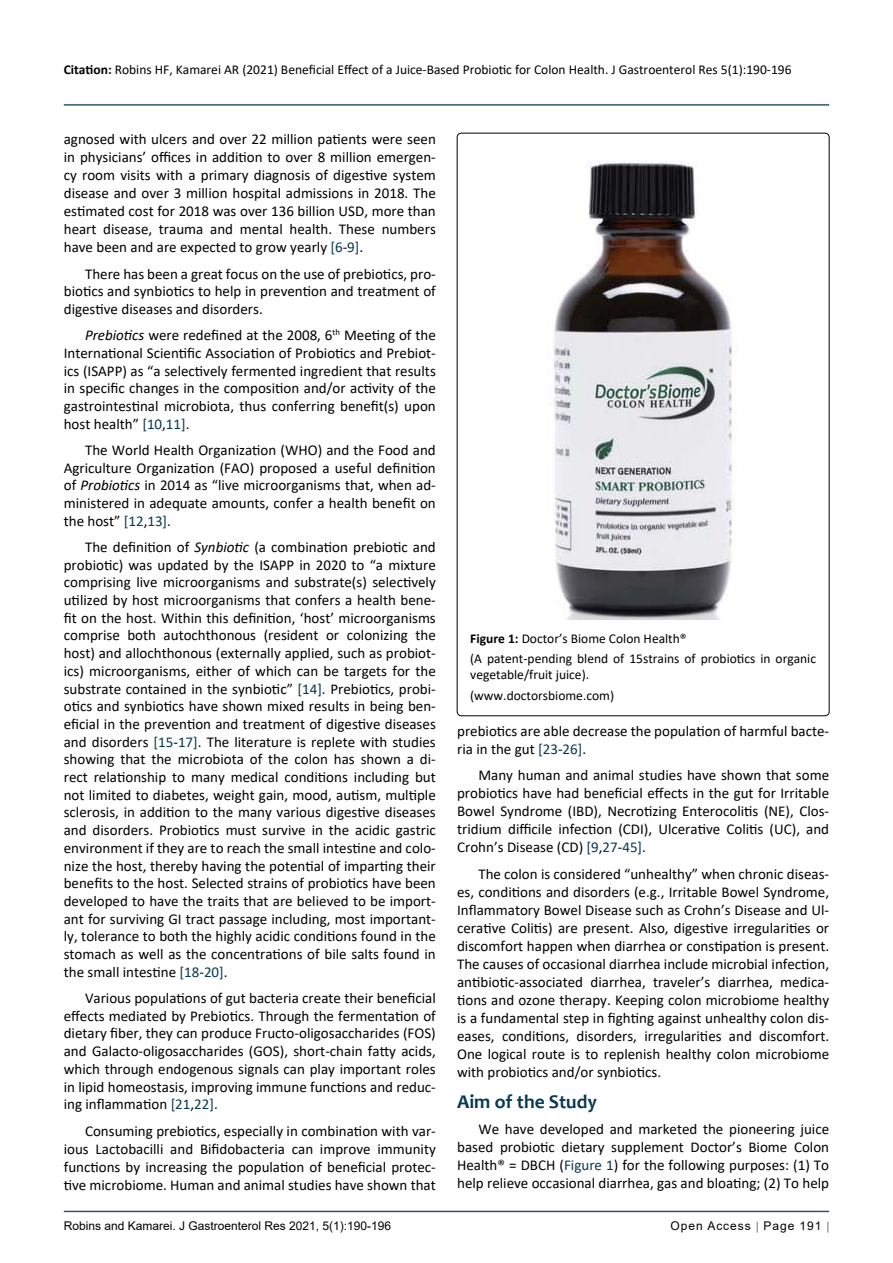
<style>
.page{position:relative;width:893px;height:1263px;background:#fff}
.page>*{position:absolute;margin:0;border:0;box-sizing:border-box;transform-origin:0 0}
.t1{font:700 19.5px "Candara";color:#073950}
.t2{font:15px/17.7px "Calibri";color:#000;text-align:justify}
.t3{font:13.5px/20.4px "Calibri";color:#000}
.t4{font:12px "Arial";color:#000}
.t5{font:12px "Arial";letter-spacing:.08em;color:#000}
.s1{font-weight:700}
.s2{color:#073950}
.s3{font-style:italic}
</style>
<div class="page">
<hr style="left:64px;top:1211px;width:765px;height:1px;background:#073950">
<hr style="left:64px;top:104px;width:765px;height:2px;background:#073950">
<img style="left:553px;top:161px;width:179px;height:459px">
<p class="t3" style="left:64px;top:59px;width:729px"><span class="s1">Citation:</span> Robins HF, Kamarei AR (2021) Beneficial Effect of a Juice-Based Probiotic for Colon Health. J Gastroenterol Res 5(1):190-196</p>
<p class="t2" style="left:64px;top:130px;width:374px">agnosed with ulcers and over 22 million patients were seen in physicians’ offices in addition to over 8 million emergen&shy;cy room visits with a primary diagnosis of digestive system disease and over 3 million hospital admissions in 2018. The estimated cost for 2018 was over 136 billion USD, more than heart disease, trauma and mental health. These numbers have been and are expected to grow yearly <span class="s2">[6</span>-<span class="s2">9]</span>.</p>
<p class="t2" style="left:64px;top:264px;width:374px;text-indent:21px">There has been a great focus on the use of prebiotics, pro&shy;biotics and synbiotics to help in prevention and treatment of digestive diseases and disorders.</p>
<p class="t2" style="left:64px;top:326px;width:374px;text-indent:21px"><span class="s3">Prebiotics</span> were redefined at the 2008, 6<sup>th</sup> Meeting of the International Scientific Association of Probiotics and Prebiot&shy;ics (ISAPP) as “a selectively fermented ingredient that results in specific changes in the composition and/or activity of the gastrointestinal microbiota, thus conferring benefit(s) upon host health” <span class="s2">[10</span>,<span class="s2">11]</span>.</p>
<p class="t2" style="left:64px;top:441px;width:374px;text-indent:21px">The World Health Organization (WHO) and the Food and Agriculture Organization (FAO) proposed a useful definition of <span class="s3">Probiotics</span> in 2014 as “live microorganisms that, when ad&shy;ministered in adequate amounts, confer a health benefit on the host” <span class="s2">[12</span>,<span class="s2">13]</span>.</p>
<p class="t2" style="left:64px;top:538px;width:374px;text-indent:21px">The definition of <span class="s3">Synbiotic</span> (a combination prebiotic and probiotic) was updated by the ISAPP in 2020 to “a mixture comprising live microorganisms and substrate(s) selectively utilized by host microorganisms that confers a health bene&shy;fit on the host. Within this definition, ‘host’ microorganisms comprise both autochthonous (resident or colonizing the host) and allochthonous (externally applied, such as probiot&shy;ics) microorganisms, either of which can be targets for the substrate contained in the synbiotic” <span class="s2">[14]</span>. Prebiotics, probi&shy;otics and synbiotics have shown mixed results in being ben&shy;eficial in the prevention and treatment of digestive diseases and disorders <span class="s2">[15</span>-<span class="s2">17]</span>. The literature is replete with studies showing that the microbiota of the colon has shown a di&shy;rect relationship to many medical conditions including but not limited to diabetes, weight gain, mood, autism, multiple sclerosis, in addition to the many various digestive diseases and disorders. Probiotics must survive in the acidic gastric environment if they are to reach the small intestine and colo&shy;nize the host, thereby having the potential of imparting their benefits to the host. Selected strains of probiotics have been developed to have the traits that are believed to be import&shy;ant for surviving GI tract passage including, most important&shy;ly, tolerance to both the highly acidic conditions found in the stomach as well as the concentrations of bile salts found in the small intestine <span class="s2">[18</span>-<span class="s2">20]</span>.</p>
<p class="t2" style="left:64px;top:989px;width:374px;text-indent:21px">Various populations of gut bacteria create their beneficial effects mediated by Prebiotics. Through the fermentation of dietary fiber, they can produce Fructo-oligosaccharides (FOS) and Galacto-oligosaccharides (GOS), short-chain fatty acids, which through endogenous signals can play important roles in lipid homeostasis, improving immune functions and reduc&shy;ing inflammation <span class="s2">[21</span>,<span class="s2">22]</span>.</p>
<p class="t2" style="left:64px;top:1121px;width:374px;text-indent:21px">Consuming prebiotics, especially in combination with var&shy;ious Lactobacilli and Bifidobacteria can improve immunity functions by increasing the population of beneficial protec&shy;tive microbiome. Human and animal studies have shown that</p>
<p class="t3" style="left:470px;top:627px;width:347px"><span class="s1">Figure 1:</span> Doctor’s Biome Colon Health®<br>(A patent-pending blend of 15strains of probiotics in organic</p>
<p class="t3" style="left:470px;top:664px;width:145px">vegetable/fruit juice). (www.doctorsbiome.com)</p>
<p class="t2" style="left:457px;top:721px;width:374px">prebiotics are able decrease the population of harmful bacte&shy;ria in the gut <span class="s2">[23</span>-<span class="s2">26]</span>.</p>
<p class="t2" style="left:457px;top:766px;width:374px;text-indent:21px">Many human and animal studies have shown that some probiotics have had beneficial effects in the gut for Irritable Bowel Syndrome (IBD), Necrotizing Enterocolitis (NE), Clos&shy;tridium difficile infection (CDI), Ulcerative Colitis (UC), and Crohn’s Disease (CD) <span class="s2">[9</span>,<span class="s2">27</span>-<span class="s2">45]</span>.</p>
<p class="t2" style="left:457px;top:864px;width:374px;text-indent:21px">The colon is considered “unhealthy” when chronic diseas&shy;es, conditions and disorders (e.g., Irritable Bowel Syndrome, Inflammatory Bowel Disease such as Crohn’s Disease and Ul&shy;cerative Colitis) are present. Also, digestive irregularities or discomfort happen when diarrhea or constipation is present.<br>The causes of occasional diarrhea include microbial infection, antibiotic-associated diarrhea, traveler’s diarrhea, medica&shy;tions and ozone therapy. Keeping colon microbiome healthy is a fundamental step in fighting against unhealthy colon dis&shy;eases, conditions, disorders, irregularities and discomfort.<br>One logical route is to replenish healthy colon microbiome with probiotics and/or synbiotics.</p>
<h1 class="t1" style="left:457px;top:1089px;width:141px">Aim of the Study</h1>
<p class="t2" style="left:457px;top:1120px;width:374px;text-indent:21px">We have developed and marketed the pioneering juice based probiotic dietary supplement Doctor’s Biome Colon Health® = DBCH (<span class="s2">Figure 1</span>) for the following purposes: (1) To help relieve occasional diarrhea, gas and bloating; (2) To help</p>
<p class="t4" style="left:64px;top:1217px;width:329px">Robins and Kamarei. J Gastroenterol Res 2021, 5(1):190-196</p>
<p class="t5" style="left:670px;top:1217px;width:152px">Open Access Page 191</p>
</div>
